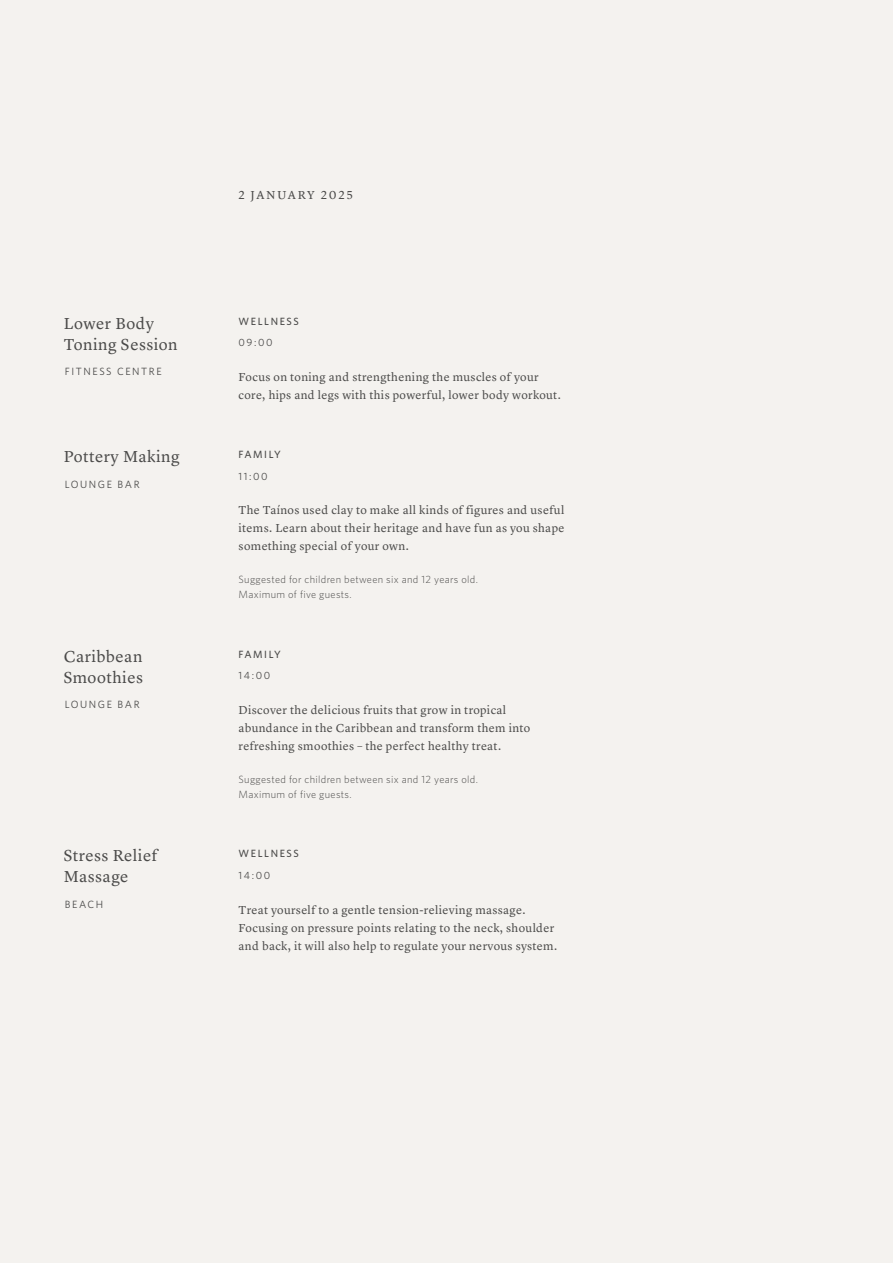
<style>
.page{position:relative;width:893px;height:1263px;background:#f4f2ef}
.page>*{position:absolute;margin:0;border:0;box-sizing:border-box;transform-origin:0 0}
.t1{font:16.5px/21px "Lyon Text Aman Regular";letter-spacing:.03em;color:#4a4a49}
.t2{font:12px/18px "Lyon Text Aman Regular";letter-spacing:.03em;color:#4a4a49}
.t3{font:12px "Lyon Text Aman Regular";letter-spacing:.15em;color:#4a4a49}
.t4{font:300 10.5px/15px "Whitney";letter-spacing:.03em;color:#4a4a49}
.t5{font:10.5px "Whitney";letter-spacing:.15em;color:#4a4a49}
.t6{font:500 10.5px "Whitney";letter-spacing:.15em;color:#4a4a49}
</style>
<div class="page">
<p class="t3" style="left:239px;top:186px;width:116px">2 JANUARY 2025</p>
<h1 class="t1" style="left:64px;top:311px;width:115px">Lower Body<br>Toning Session</h1>
<p class="t6" style="left:239px;top:314px;width:62px">WELLNESS</p>
<p class="t5" style="left:239px;top:335px;width:36px">09:00</p>
<p class="t5" style="left:65px;top:364px;width:98px">FITNESS CENTRE</p>
<p class="t2" style="left:239px;top:367px;width:324px">Focus on toning and strengthening the muscles of your core, hips and legs with this powerful, lower body workout.</p>
<h1 class="t1" style="left:64px;top:445px;width:117px">Pottery Making</h1>
<p class="t6" style="left:239px;top:447px;width:44px">FAMILY</p>
<p class="t5" style="left:65px;top:477px;width:76px">LOUNGE BAR</p>
<p class="t5" style="left:239px;top:469px;width:31px">11:00</p>
<p class="t2" style="left:239px;top:500px;width:327px;text-align:justify">The Taínos used clay to make all kinds of figures and useful items. Learn about their heritage and have fun as you shape something special of your own.</p>
<p class="t4" style="left:239px;top:572px;width:241px">Suggested for children between six and 12 years old.<br>Maximum of five guests.</p>
<h1 class="t1" style="left:64px;top:644px;width:81px">Caribbean<br>Smoothies</h1>
<p class="t6" style="left:239px;top:647px;width:44px">FAMILY</p>
<p class="t5" style="left:239px;top:669px;width:33px">14:00</p>
<p class="t5" style="left:65px;top:698px;width:76px">LOUNGE BAR</p>
<p class="t2" style="left:239px;top:700px;width:293px">Discover the delicious fruits that grow in tropical abundance in the Caribbean and transform them into refreshing smoothies – the perfect healthy treat.</p>
<p class="t4" style="left:239px;top:771px;width:241px">Suggested for children between six and 12 years old.<br>Maximum of five guests.</p>
<h1 class="t1" style="left:64px;top:844px;width:95px">Stress Relief<br>Massage</h1>
<p class="t6" style="left:239px;top:847px;width:62px">WELLNESS</p>
<p class="t5" style="left:239px;top:868px;width:33px">14:00</p>
<p class="t5" style="left:65px;top:897px;width:40px">BEACH</p>
<p class="t2" style="left:239px;top:899px;width:320px">Treat yourself to a gentle tension-relieving massage.<br>Focusing on pressure points relating to the neck, shoulder and back, it will also help to regulate your nervous system.</p>
</div>
